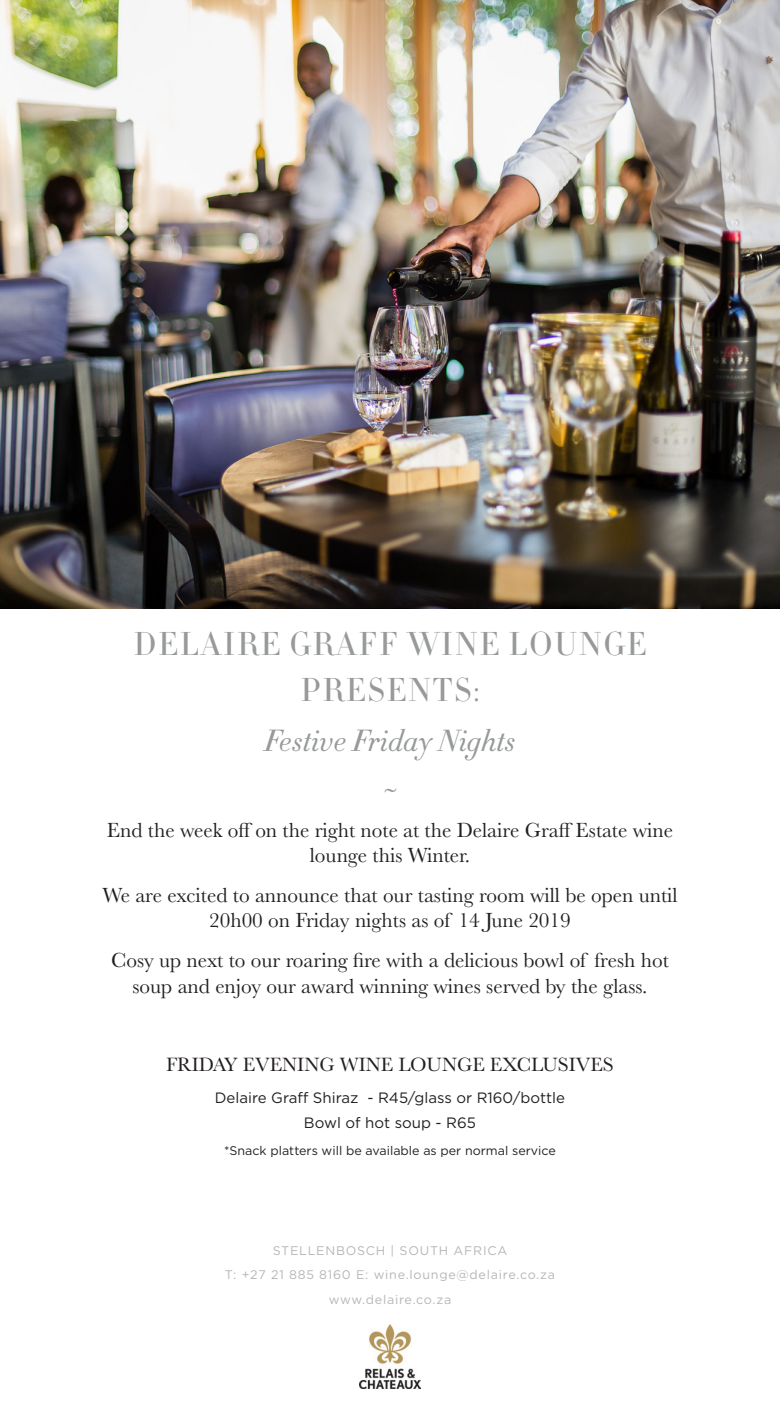
<style>
.page{position:relative;width:780px;height:1418px;background:#fff}
.page>*{position:absolute;margin:0;border:0;box-sizing:border-box;transform-origin:0 0}
.t1{font:32.5px "Didot HTF L16 Light";letter-spacing:.05em;color:#97999a}
.t2{font:30px "Didot HTF L06 Light Ital";color:#97999a}
.t3{font:21.25px/25.5px "Baskerville";color:#231f20;text-align:center}
.t4{font:20px "Baskerville";color:#231f20}
.t5{font:15px "Gotham";color:#231f20}
.t6{font:12.5px/24.5px "Gotham";letter-spacing:.06em;color:#b5b6b8;text-align:center}
.t7{font:12.5px "Gotham";color:#231f20}
</style>
<div class="page">
<img style="left:0;top:0;width:780px;height:608px">
<img style="left:359px;top:1324px;width:62px;height:64px">
<p class="t1" style="left:133px;top:623px;width:514px">DELAIRE GRAFF WINE LOUNGE</p>
<p class="t1" style="left:300px;top:669px;width:180px">PRESENTS:</p>
<p class="t2" style="left:264px;top:721px;width:253px">Festive Friday Nights</p>
<p class="t2" style="left:383px;top:771px;width:15px">~</p>
<p class="t3" style="left:107px;top:817px;width:567px">End the week off on the right note at the Delaire Graff Estate wine lounge this Winter.</p>
<p class="t3" style="left:102px;top:882px;width:576px">We are excited to announce that our tasting room will be open until<br>20h00 on Friday nights as of 14 June 2019</p>
<p class="t3" style="left:111px;top:947px;width:559px">Cosy up next to our roaring fire with a delicious bowl of fresh hot soup and enjoy our award winning wines served by the glass.</p>
<p class="t4" style="left:166px;top:1051px;width:449px">FRIDAY EVENING WINE LOUNGE EXCLUSIVES</p>
<p class="t5" style="left:215px;top:1087px;width:351px">Delaire Graff Shiraz - R45/glass or R160/bottle</p>
<p class="t5" style="left:304px;top:1113px;width:173px">Bowl of hot soup - R65</p>
<p class="t7" style="left:224px;top:1142px;width:333px">*Snack platters will be available as per normal service</p>
<p class="t6" style="left:273px;top:1237px;width:236px">STELLENBOSCH | SOUTH AFRICA</p>
<p class="t6" style="left:225px;top:1262px;width:331px">T: +27 21 885 8160 E: wine.lounge@delaire.co.za www.delaire.co.za</p>
</div>
